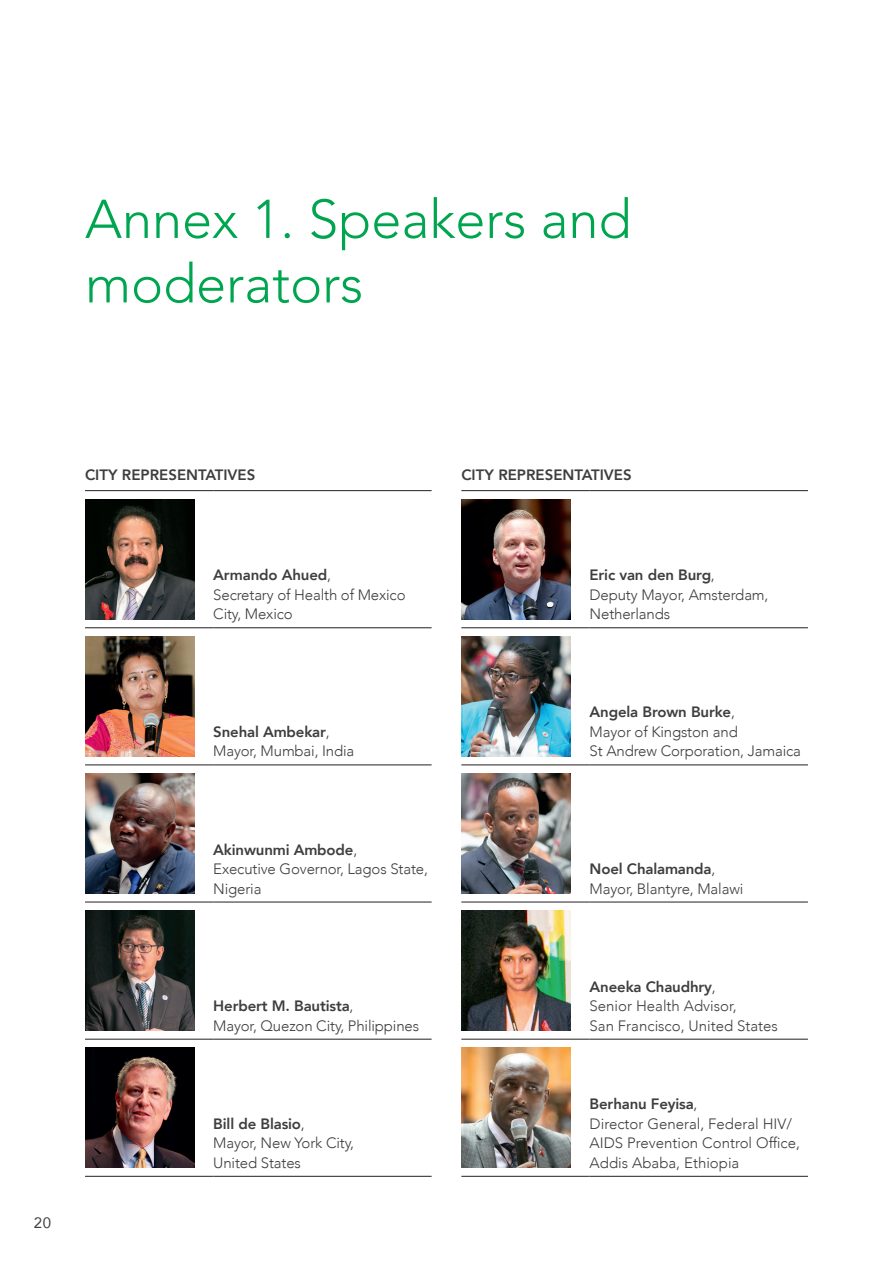
<style>
.page{position:relative;width:893px;height:1263px;background:#fff}
.page>*{position:absolute;margin:0;border:0;box-sizing:border-box;transform-origin:0 0}
.t1{font:300 54px/64.5px "Avenir";color:#00a54f}
.t2{font:300 15px/19.5px "Avenir";letter-spacing:-.01em;color:#3e3e3f}
.t3{font:800 15px "Avenir";color:#3e3e3f}
.t4{font:15px "Avenir";color:#3e3e3f}
.s1{font-weight:800}
</style>
<div class="page">
<hr style="left:85px;top:490px;width:128px;height:1px;background:#231f20">
<hr style="left:213px;top:490px;width:219px;height:1px;background:#231f20">
<hr style="left:85px;top:627px;width:128px;height:1px;background:#231f20">
<hr style="left:213px;top:627px;width:219px;height:1px;background:#231f20">
<hr style="left:85px;top:765px;width:128px;height:1px;background:#231f20">
<hr style="left:213px;top:765px;width:219px;height:1px;background:#231f20">
<hr style="left:85px;top:902px;width:128px;height:1px;background:#231f20">
<hr style="left:213px;top:902px;width:219px;height:1px;background:#231f20">
<hr style="left:85px;top:1039px;width:128px;height:1px;background:#231f20">
<hr style="left:213px;top:1039px;width:219px;height:1px;background:#231f20">
<hr style="left:85px;top:1176px;width:128px;height:1px;background:#231f20">
<hr style="left:213px;top:1176px;width:219px;height:1px;background:#231f20">
<img style="left:85px;top:499px;width:109px;height:120px">
<img style="left:85px;top:636px;width:109px;height:120px">
<img style="left:85px;top:773px;width:109px;height:120px">
<img style="left:85px;top:910px;width:109px;height:121px">
<img style="left:85px;top:1048px;width:109px;height:120px">
<hr style="left:461px;top:490px;width:129px;height:1px;background:#231f20">
<hr style="left:590px;top:490px;width:218px;height:1px;background:#231f20">
<hr style="left:461px;top:627px;width:129px;height:1px;background:#231f20">
<hr style="left:590px;top:627px;width:218px;height:1px;background:#231f20">
<hr style="left:461px;top:765px;width:129px;height:1px;background:#231f20">
<hr style="left:590px;top:765px;width:218px;height:1px;background:#231f20">
<hr style="left:461px;top:902px;width:129px;height:1px;background:#231f20">
<hr style="left:590px;top:902px;width:218px;height:1px;background:#231f20">
<hr style="left:461px;top:1039px;width:129px;height:1px;background:#231f20">
<hr style="left:590px;top:1039px;width:218px;height:1px;background:#231f20">
<hr style="left:461px;top:1176px;width:129px;height:1px;background:#231f20">
<hr style="left:590px;top:1176px;width:218px;height:1px;background:#231f20">
<img style="left:461px;top:499px;width:109px;height:120px">
<img style="left:461px;top:636px;width:109px;height:120px">
<img style="left:461px;top:773px;width:109px;height:120px">
<img style="left:461px;top:910px;width:109px;height:121px">
<img style="left:461px;top:1048px;width:109px;height:120px">
<h1 class="t1" style="left:85px;top:187px;width:548px">Annex 1. Speakers and moderators</h1>
<p class="t3" style="left:85px;top:463px;width:172px">CITY REPRESENTATIVES</p>
<p class="t3" style="left:461px;top:463px;width:172px">CITY REPRESENTATIVES</p>
<p class="t4" style="left:34px;top:1211px;width:19px">20</p>
<p class="t2" style="left:213px;top:565px;width:194px"><span class="s1">Armando Ahued</span>,<br>Secretary of Health of Mexico<br>City, Mexico</p>
<p class="t2" style="left:213px;top:722px;width:143px"><span class="s1">Snehal Ambekar</span>,<br>Mayor, Mumbai, India</p>
<p class="t2" style="left:213px;top:840px;width:216px"><span class="s1">Akinwunmi Ambode</span>,<br>Executive Governor, Lagos State,<br>Nigeria</p>
<p class="t2" style="left:213px;top:996px;width:207px"><span class="s1">Herbert M. Bautista</span>,<br>Mayor, Quezon City, Philippines</p>
<p class="t2" style="left:213px;top:1114px;width:142px"><span class="s1">Bill de Blasio</span>,<br>Mayor, New York City,<br>United States</p>
<p class="t2" style="left:590px;top:565px;width:180px"><span class="s1">Eric van den Burg</span>,<br>Deputy Mayor, Amsterdam,<br>Netherlands</p>
<p class="t2" style="left:590px;top:702px;width:213px"><span class="s1">Angela Brown Burke</span>,<br>Mayor of Kingston and<br>St Andrew Corporation, Jamaica</p>
<p class="t2" style="left:590px;top:859px;width:155px"><span class="s1">Noel Chalamanda</span>,<br>Mayor, Blantyre, Malawi</p>
<p class="t2" style="left:590px;top:977px;width:190px"><span class="s1">Aneeka Chaudhry</span>,<br>Senior Health Advisor,<br>San Francisco, United States</p>
<p class="t2" style="left:590px;top:1094px;width:212px"><span class="s1">Berhanu Feyisa</span>,<br>Director General, Federal HIV/<br>AIDS Prevention Control Office,<br>Addis Ababa, Ethiopia</p>
</div>
